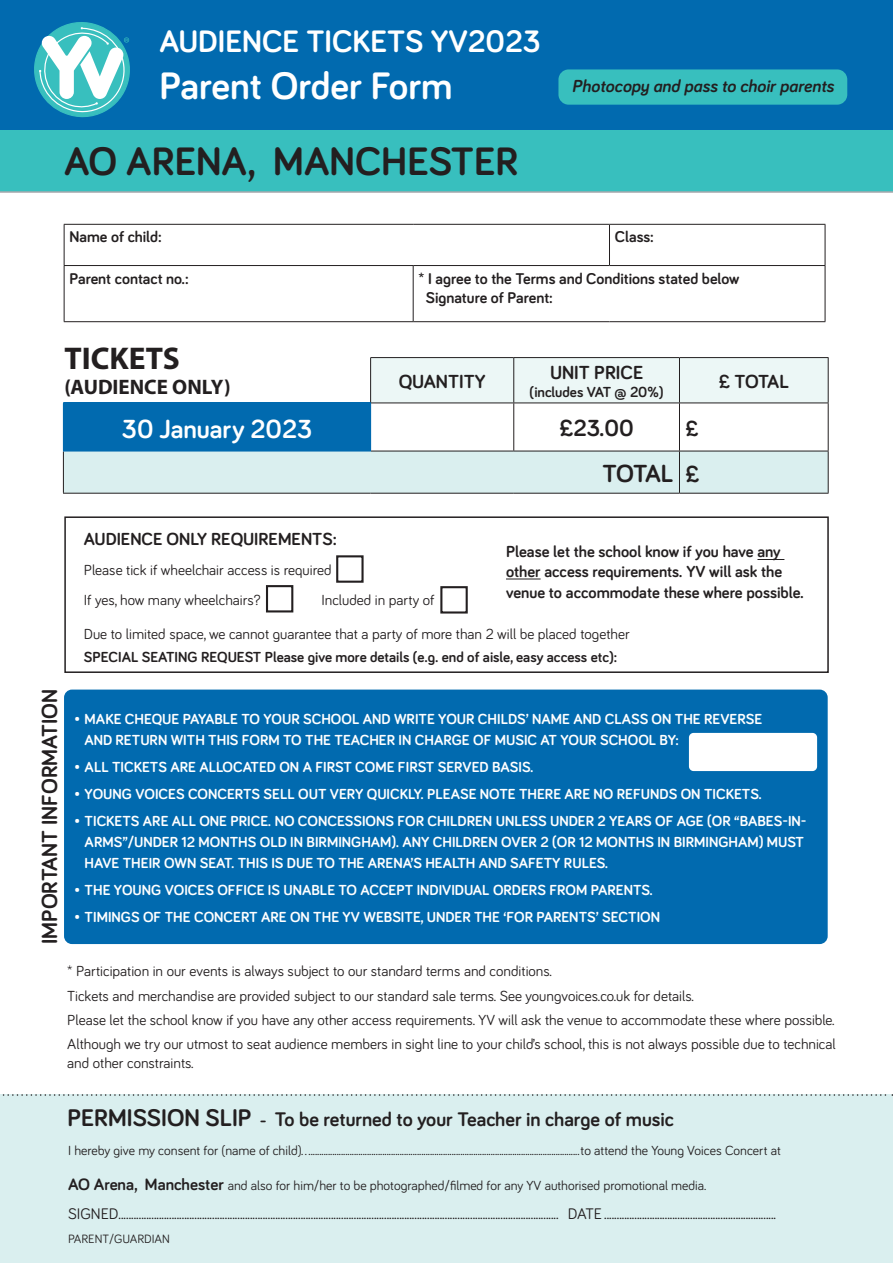
<style>
.page{position:relative;width:893px;height:1263px;background:#fff}
.page>*{position:absolute;margin:0;border:0;box-sizing:border-box;transform-origin:0 0}
.t1{font:700 40.95px "Bariol";color:#231f20}
.t2{font:700 39.45px "Bariol";color:#fff}
.t3{font:700 31.95px "Bariol";color:#fff}
.t4{font:700 31.5px "Myriad Pro";color:#231f20}
.t5{font:700 27px "Bariol";color:#fff}
.t6{font:700 25.5px "Bariol";letter-spacing:-.03em;color:#231f20}
.t7{font:700 24px "Bariol";color:#231f20}
.t8{font:700 22.5px "Bariol";color:#231f20}
.t9{font:700 21px "Myriad Pro";color:#231f20}
.t10{font:700 20.25px "Bariol";color:#231f20}
.t11{font:700 19.5px "Bariol";color:#231f20}
.t12{font:italic 700 18px "Bariol";color:#231f20}
.t13{font:700 18px "Bariol";color:#231f20}
.t14{font:700 16.5px/19.5px "Bariol";color:#231f20}
.t15{font:700 16.05px/19px "Bariol";color:#231f20}
.t16{font:15.75px "Bariol";color:#231f20}
.t17{font:700 15px/21px "Bariol";color:#fff}
.t18{font:15px/25.5px "Bariol";color:#231f20}
.t19{font:700 15px "Bariol";color:#231f20}
.t20{font:13.5px "Bariol";color:#231f20}
.t21{font:12.45px "Bariol";color:#231f20}
.s1{font-size:24px}
.s2{font-size:24.9px}
.s3{font-size:18px}
.s4{font-weight:700;font-size:16.95px}
</style>
<div class="page">
<div style="left:0;top:1094px;width:892px;height:169px;background:#daefef"></div>
<div style="left:0;top:130px;width:893px;height:63px;background:#38bfbe"></div>
<div style="left:64px;top:689px;width:764px;height:255px;background:#016aaf;border-radius:8px"></div>
<div style="left:689px;top:733px;width:128px;height:38px;background:#fff;border-radius:5px"></div>
<div style="left:64px;top:516px;width:765px;height:157px;border:2px solid #231f20"></div>
<div style="left:336px;top:555px;width:28px;height:28px;border:2px solid #231f20"></div>
<div style="left:440px;top:586px;width:28px;height:27px;border:2px solid #231f20"></div>
<div style="left:266px;top:585px;width:27px;height:27px;border:2px solid #231f20"></div>
<svg style="left:757px;top:559px;width:27px;height:1px"></svg>
<hr style="left:506px;top:579px;width:35px;height:1px;background:#231f20">
<svg style="left:2px;top:1094px;width:891px;height:2px"></svg>
<svg style="left:64px;top:402px;width:764px;height:49px"></svg>
<div style="left:371px;top:358px;width:457px;height:45px;background:#ecf7f6"></div>
<div style="left:63px;top:403px;width:308px;height:48px;background:#016aaf"></div>
<div style="left:64px;top:452px;width:764px;height:41px;background:#daefef"></div>
<hr style="left:370px;top:357px;width:144px;height:1px;background:#231f20">
<hr style="left:370px;top:358px;width:1px;height:45px;background:#231f20">
<hr style="left:514px;top:357px;width:165px;height:1px;background:#231f20">
<hr style="left:513px;top:358px;width:1px;height:45px;background:#231f20">
<hr style="left:679px;top:357px;width:150px;height:1px;background:#231f20">
<hr style="left:679px;top:358px;width:1px;height:45px;background:#231f20">
<hr style="left:828px;top:358px;width:1px;height:45px;background:#231f20">
<hr style="left:371px;top:403px;width:143px;height:1px;background:#231f20">
<hr style="left:514px;top:403px;width:165px;height:1px;background:#231f20">
<hr style="left:513px;top:403px;width:1px;height:48px;background:#231f20">
<hr style="left:679px;top:403px;width:150px;height:1px;background:#231f20">
<hr style="left:679px;top:403px;width:1px;height:48px;background:#231f20">
<hr style="left:828px;top:403px;width:1px;height:48px;background:#231f20">
<hr style="left:63px;top:451px;width:1px;height:42px;background:#231f20">
<hr style="left:371px;top:451px;width:143px;height:1px;background:#231f20">
<hr style="left:514px;top:451px;width:165px;height:1px;background:#231f20">
<hr style="left:679px;top:451px;width:150px;height:1px;background:#231f20">
<hr style="left:679px;top:451px;width:1px;height:42px;background:#231f20">
<hr style="left:828px;top:451px;width:1px;height:42px;background:#231f20">
<hr style="left:63px;top:493px;width:308px;height:1px;background:#231f20">
<hr style="left:371px;top:493px;width:143px;height:1px;background:#231f20">
<hr style="left:514px;top:493px;width:165px;height:1px;background:#231f20">
<hr style="left:679px;top:493px;width:150px;height:1px;background:#231f20">
<hr style="left:63px;top:451px;width:308px;height:1px;background:#016aaf">
<hr style="left:609px;top:225px;width:1px;height:40px;background:#231f20">
<hr style="left:413px;top:266px;width:1px;height:55px;background:#231f20">
<hr style="left:64px;top:224px;width:349px;height:1px;background:#231f20">
<hr style="left:413px;top:224px;width:196px;height:1px;background:#231f20">
<hr style="left:609px;top:224px;width:216px;height:1px;background:#231f20">
<hr style="left:64px;top:265px;width:349px;height:1px;background:#231f20">
<hr style="left:413px;top:265px;width:196px;height:1px;background:#231f20">
<hr style="left:609px;top:265px;width:216px;height:1px;background:#231f20">
<hr style="left:64px;top:321px;width:349px;height:1px;background:#231f20">
<hr style="left:413px;top:321px;width:196px;height:1px;background:#231f20">
<hr style="left:609px;top:321px;width:216px;height:1px;background:#231f20">
<hr style="left:64px;top:225px;width:1px;height:40px;background:#231f20">
<hr style="left:825px;top:225px;width:1px;height:40px;background:#231f20">
<hr style="left:64px;top:266px;width:1px;height:55px;background:#231f20">
<hr style="left:825px;top:266px;width:1px;height:55px;background:#231f20">
<div style="left:0;top:0;width:893px;height:130px;background:#016aaf"></div>
<div style="left:558px;top:69px;width:289px;height:36px;background:#38bfbe;border-radius:10px"></div>
<svg style="left:34px;top:22px;width:96px;height:96px"></svg>
<h3 class="t3" style="left:159px;top:19px;width:383px">AUDIENCE TICKETS YV2023</h3>
<h2 class="t2" style="left:159px;top:59px;width:295px">Parent Order Form</h2>
<p class="t12" style="left:572px;top:73px;width:263px">Photocopy and pass to choir parents</p>
<h1 class="t1" style="left:64px;top:133px;width:456px">AO ARENA, MANCHESTER</h1>
<p class="t15" style="left:70px;top:227px;width:94px">Name of child:</p>
<p class="t15" style="left:615px;top:227px;width:40px">Class:</p>
<p class="t15" style="left:70px;top:268px;width:121px">Parent contact no.:</p>
<p class="t15" style="left:426px;top:268px;width:315px;text-indent:-7px">* I agree to the Terms and Conditions stated below<br>Signature of Parent:</p>
<h3 class="t4" style="left:64px;top:338px;width:117px">TICKETS</h3>
<h3 class="t9" style="left:64px;top:373px;width:168px">(AUDIENCE ONLY)</h3>
<h3 class="t11" style="left:399px;top:368px;width:88px">QUANTITY</h3>
<h3 class="t11" style="left:550px;top:359px;width:95px">UNIT PRICE</h3>
<p class="t19" style="left:530px;top:382px;width:136px">(includes VAT @ 20%)</p>
<h3 class="t5" style="left:122px;top:410px;width:192px">30 January 2023</h3>
<h3 class="t7" style="left:559px;top:412px;width:76px">£23.00</h3>
<h3 class="t8" style="left:685px;top:413px;width:15px">£</h3>
<h3 class="t6" style="left:602px;top:456px;width:99px">TOTAL <span class="s1">£</span></h3>
<h3 class="t11" style="left:719px;top:368px;width:72px">£ TOTAL</h3>
<p class="t13" style="left:84px;top:526px;width:254px">AUDIENCE ONLY REQUIREMENTS:</p>
<p class="t18" style="left:84px;top:554px;width:249px;line-height:30px">Please tick if wheelchair access is required<br>If yes, how many wheelchairs?</p>
<p class="t14" style="left:506px;top:541px;width:278px">Please let the school know if you have any other access requirements. YV will ask the</p>
<p class="t14" style="left:506px;top:582px;width:299px">venue to accommodate these where possible.</p>
<p class="t18" style="left:321px;top:586px;width:115px">Included in party of</p>
<p class="t18" style="left:84px;top:620px;width:547px">Due to limited space, we cannot guarantee that a party of more than 2 will be placed together</p>
<p class="t19" style="left:84px;top:646px;width:535px">SPECIAL SEATING REQUEST Please give more details (e.g. end of aisle, easy access etc):</p>
<h3 class="t8" style="left:34px;top:944px;width:257px;rotate:-90deg">IMPORTANT INFORMATION</h3>
<p class="t17" style="left:84px;top:708px;width:679px;text-indent:-10px">• MAKE CHEQUE PAYABLE TO YOUR SCHOOL AND WRITE YOUR CHILDS’ NAME AND CLASS ON THE REVERSE<br>AND RETURN WITH THIS FORM TO THE TEACHER IN CHARGE OF MUSIC AT YOUR SCHOOL BY:</p>
<p class="t17" style="left:74px;top:756px;width:461px">• ALL TICKETS ARE ALLOCATED ON A FIRST COME FIRST SERVED BASIS.</p>
<p class="t17" style="left:74px;top:783px;width:689px">• YOUNG VOICES CONCERTS SELL OUT VERY QUICKLY. PLEASE NOTE THERE ARE NO REFUNDS ON TICKETS.</p>
<p class="t17" style="left:85px;top:810px;width:723px;text-indent:-10px">• TICKETS ARE ALL ONE PRICE. NO CONCESSIONS FOR CHILDREN UNLESS UNDER 2 YEARS OF AGE (OR “BABES-IN-<br>ARMS”/UNDER 12 MONTHS OLD IN BIRMINGHAM). ANY CHILDREN OVER 2 (OR 12 MONTHS IN BIRMINGHAM) MUST<br>HAVE THEIR OWN SEAT. THIS IS DUE TO THE ARENA’S HEALTH AND SAFETY RULES.</p>
<p class="t17" style="left:74px;top:879px;width:580px">• THE YOUNG VOICES OFFICE IS UNABLE TO ACCEPT INDIVIDUAL ORDERS FROM PARENTS.</p>
<p class="t17" style="left:74px;top:906px;width:587px">• TIMINGS OF THE CONCERT ARE ON THE YV WEBSITE, UNDER THE ‘FOR PARENTS’ SECTION</p>
<p class="t18" style="left:67px;top:957px;width:628px">* Participation in our events is always subject to our standard terms and conditions.<br>Tickets and merchandise are provided subject to our standard sale terms. See youngvoices.co.uk for details.</p>
<p class="t18" style="left:67px;top:1007px;width:770px;line-height:23.7px">Please let the school know if you have any other access requirements. YV will ask the venue to accommodate these where possible.<br>Although we try our utmost to seat audience members in sight line to your child’s school, this is not always possible due to technical</p>
<p class="t18" style="left:67px;top:1050px;width:128px">and other constraints.</p>
<h3 class="t10" style="left:68px;top:1105px;width:608px"><span class="s2">PERMISSION SLIP</span> <span class="s3">-</span> To be returned to your Teacher in charge of music</h3>
<p class="t20" style="left:68px;top:1141px;width:714px">I hereby give my consent for (name of child)...............................................................................................................................to attend the Young Voices Concert at</p>
<p class="t20" style="left:68px;top:1176px;width:640px"><span class="s4">AO Arena, Manchester</span> and also for him/her to be photographed/filmed for any YV authorised promotional media.</p>
<p class="t16" style="left:68px;top:1203px;width:710px">SIGNED.............................................................................................................................................................................. DATE ....................................................................</p>
<p class="t21" style="left:68px;top:1230px;width:103px">PARENT/GUARDIAN</p>
</div>
